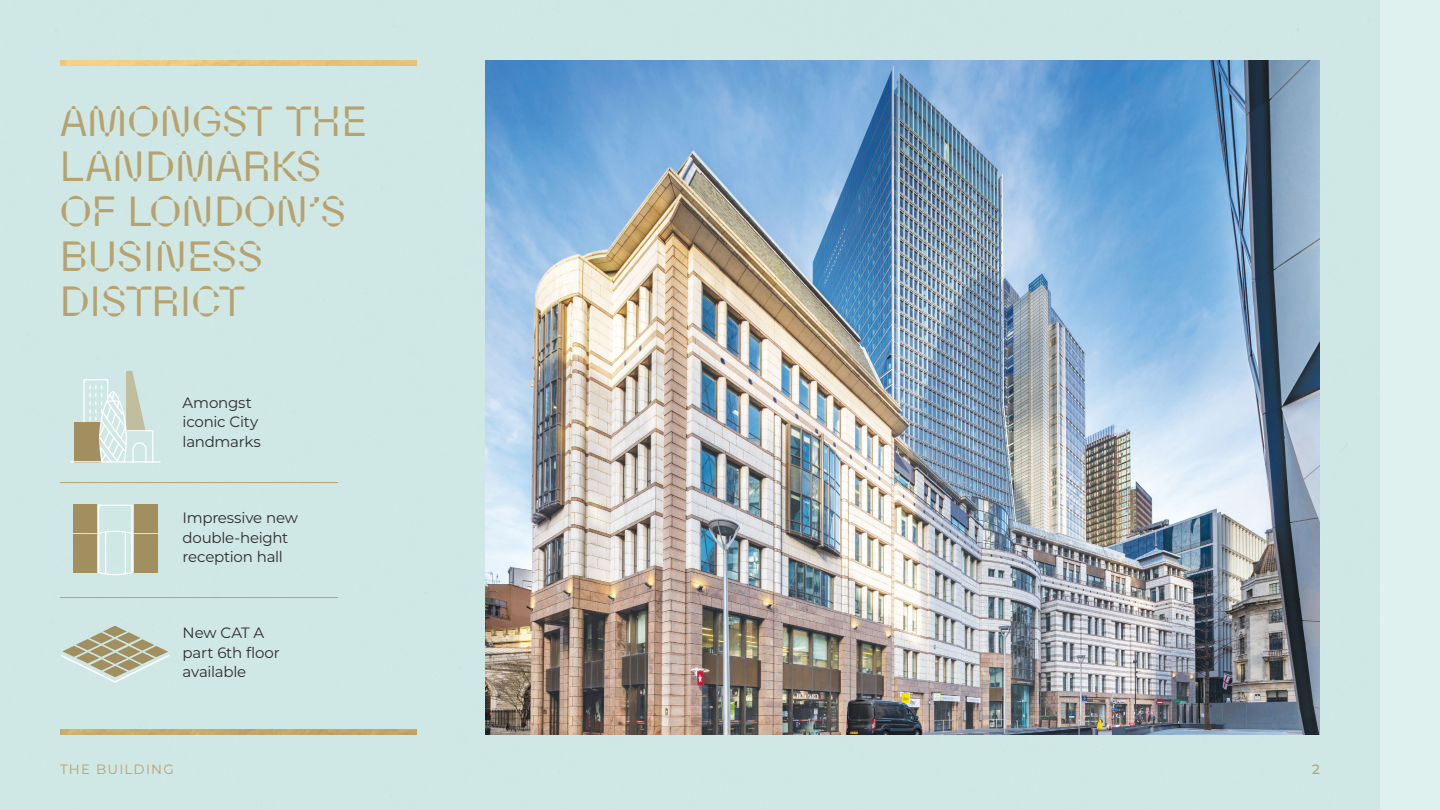
<style>
.page{position:relative;width:1440px;height:810px;background:#d5edea}
.page>*{position:absolute;margin:0;border:0;box-sizing:border-box;transform-origin:0 0}
.t1{font:42px/45px "Parabole";letter-spacing:.01em;color:#b7a26d}
.t2{font:15px/19.5px "Montserrat";letter-spacing:-.02em;color:#2d2d2d}
.t3{font:13.5px "Montserrat";letter-spacing:.085em;color:#b7a26d}
.t4{font:500 13.5px "Montserrat";color:#b7a26d}
</style>
<div class="page">
<div style="left:1380px;top:0;width:60px;height:810px;background:#def1ee"></div>
<svg style="left:70px;top:371px;width:91px;height:92px"></svg>
<svg style="left:61px;top:626px;width:108px;height:57px"></svg>
<div style="left:73px;top:505px;width:23px;height:28px;background:#a18f60"></div>
<div style="left:134px;top:505px;width:24px;height:28px;background:#a18f60"></div>
<div style="left:73px;top:534px;width:23px;height:39px;background:#a18f60"></div>
<div style="left:134px;top:534px;width:24px;height:39px;background:#a18f60"></div>
<svg style="left:98px;top:530px;width:35px;height:45px"></svg>
<hr style="left:105px;top:532px;width:1px;height:42px;background:#fff">
<hr style="left:125px;top:532px;width:1px;height:42px;background:#fff">
<div style="left:98px;top:505px;width:35px;height:29px;border:1px solid #fff"></div>
<hr style="left:60px;top:482px;width:278px;height:1px;background:#b7a26d">
<hr style="left:60px;top:597px;width:278px;height:1px;background:#b7a26d">
<img style="left:485px;top:60px;width:835px;height:675px">
<img style="left:60px;top:60px;width:357px;height:6px">
<img style="left:60px;top:729px;width:357px;height:6px">
<h1 class="t1" style="left:60px;top:98px;width:308px">AMONGST THE<br>LANDMARKS<br>OF LONDON'S<br>BUSINESS<br>DISTRICT</h1>
<p class="t2" style="left:183px;top:392px;width:80px">Amongst iconic City landmarks</p>
<p class="t2" style="left:183px;top:508px;width:117px">Impressive new double-height reception hall</p>
<p class="t2" style="left:183px;top:623px;width:99px">New CAT A part 6th floor available</p>
<p class="t3" style="left:60px;top:760px;width:115px">THE BUILDING</p>
<p class="t4" style="left:1312px;top:759px;width:9px">2</p>
</div>
